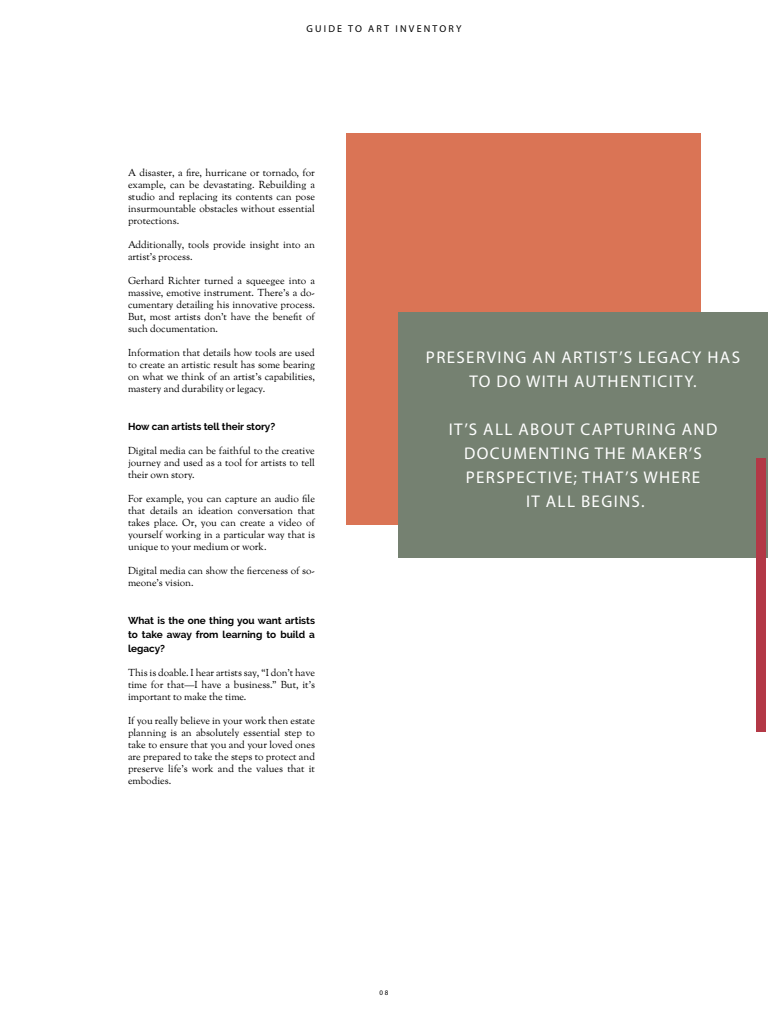
<style>
.page{position:relative;width:768px;height:1024px;background:#fff}
.page>*{position:absolute;margin:0;border:0;box-sizing:border-box;transform-origin:0 0}
.t1{font:17px/24px "Myriad Pro";letter-spacing:.08em;color:#fff;text-align:center}
.t2{font:10px/12px "Sorts Mill Goudy";color:#000;text-align:justify}
.t3{font:700 10px/14px "Raleway";color:#000;text-align:justify}
.t4{font:10px "Myriad Pro";letter-spacing:.22em;color:#000}
.t5{font:7px "Myriad Pro";letter-spacing:.24em;color:#000}
</style>
<div class="page">
<div style="left:346px;top:133px;width:355px;height:392px;background:#da7455"></div>
<div style="left:398px;top:312px;width:370px;height:246px;background:#758171"></div>
<div style="left:756px;top:458px;width:10px;height:274px;background:#b33846"></div>
<p class="t4" style="left:307px;top:23px;width:156px">GUIDE TO ART INVENTORY</p>
<p class="t5" style="left:332px;top:24px;width:102px">ARTWORKARCHIVE.COM</p>
<p class="t2" style="left:128px;top:167px;width:189px">A disaster, a fire, hurricane or tornado, for example, can be devastating. Rebuilding a studio and replacing its contents can pose insurmountable obstacles without essential protections.</p>
<p class="t2" style="left:128px;top:239px;width:189px">Additionally, tools provide insight into an artist’s process.</p>
<p class="t2" style="left:128px;top:275px;width:189px">Gerhard Richter turned a squeegee into a massive, emotive instrument. There’s a do&shy;cumentary detailing his innovative process.<br>But, most artists don’t have the benefit of such documentation.</p>
<p class="t2" style="left:128px;top:347px;width:189px">Information that details how tools are used to create an artistic result has some bearing on what we think of an artist’s capabilities, mastery and durability or legacy.</p>
<p class="t3" style="left:128px;top:419px;width:149px">How can artists tell their story?</p>
<p class="t2" style="left:128px;top:445px;width:188px">Digital media can be faithful to the creative journey and used as a tool for artists to tell their own story.</p>
<p class="t2" style="left:128px;top:493px;width:189px">For example, you can capture an audio file that details an ideation conversation that takes place. Or, you can create a video of yourself working in a particular way that is unique to your medium or work.</p>
<p class="t2" style="left:128px;top:565px;width:188px">Digital media can show the fierceness of so&shy;meone’s vision.</p>
<p class="t3" style="left:128px;top:613px;width:189px">What is the one thing you want artists to take away from learning to build a legacy?</p>
<p class="t2" style="left:128px;top:667px;width:188px">This is doable. I hear artists say, “I don’t have time for that—I have a business.” But, it’s important to make the time.</p>
<p class="t2" style="left:128px;top:715px;width:189px">If you really believe in your work then estate planning is an absolutely essential step to take to ensure that you and your loved ones are prepared to take the steps to protect and preserve life’s work and the values that it embodies.</p>
<h1 class="t1" style="left:426px;top:345px;width:316px">PRESERVING AN ARTIST’S LEGACY HAS<br>TO DO WITH AUTHENTICITY.</h1>
<h1 class="t1" style="left:449px;top:417px;width:270px">IT’S ALL ABOUT CAPTURING AND<br>DOCUMENTING THE MAKER’S<br>PERSPECTIVE; THAT’S WHERE<br>IT ALL BEGINS.</h1>
<p class="t5" style="left:380px;top:988px;width:10px">08</p>
</div>
